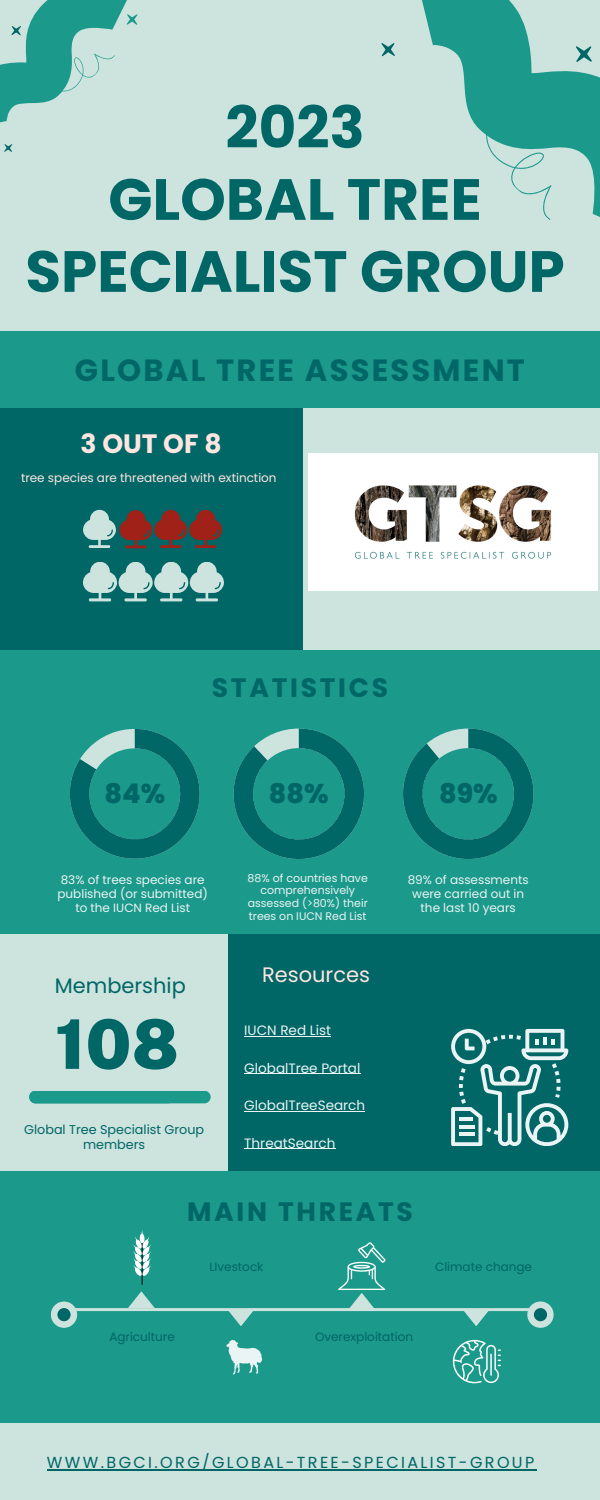
<style>
.page{position:relative;width:600px;height:1500px;background:#1b998b}
.page>*{position:absolute;margin:0;border:0;box-sizing:border-box;transform-origin:0 0}
.t1{font:900 68.5px "Public Sans";color:#066}
.t2{font:700 58.1px/72px "Poppins";color:#066;text-align:center}
.t3{font:700 30.6px "Poppins";letter-spacing:.075em;color:#066}
.t4{font:800 27px "Poppins";color:#066}
.t5{font:700 26.6px "Poppins";letter-spacing:.105em;color:#066}
.t6{font:700 26.6px "Poppins";letter-spacing:.105em;color:#fee6e0}
.t7{font:20.9px "Poppins";color:#066}
.t8{font:20.9px "Poppins";color:#fee6e0}
.t9{font:16px "Poppins";letter-spacing:.15em;color:#066}
.t10{font:13.6px "Poppins";color:#eaf4f4}
.t11{font:12.7px/15.1px "Poppins";color:#066;text-align:center}
.t12{font:12px/14.2px "Poppins";color:#eaf4f4;text-align:center}
.t13{font:12px "Poppins";color:#066}
.t14{font:12px "Poppins";color:#fee6e0}
.t15{font:11px/12.8px "Poppins";color:#eaf4f4;text-align:center}
</style>
<div class="page">
<div style="left:0;top:0;width:600px;height:331px;background:#cce3de"></div>
<svg style="left:0;top:0;width:138px;height:152px"></svg>
<div style="left:302px;top:408px;width:298px;height:242px;background:#cce3de"></div>
<div style="left:1px;top:408px;width:302px;height:242px;background:#066"></div>
<div style="left:0;top:935px;width:229px;height:236px;background:#cce3de"></div>
<div style="left:228px;top:935px;width:372px;height:236px;background:#066"></div>
<div style="left:0;top:1423px;width:600px;height:77px;background:#cce3de"></div>
<svg style="left:70px;top:729px;width:130px;height:130px"></svg>
<svg style="left:234px;top:729px;width:130px;height:130px"></svg>
<svg style="left:403px;top:729px;width:131px;height:130px"></svg>
<svg style="left:83px;top:562px;width:141px;height:39px"></svg>
<hr style="left:73px;top:1308px;width:461px;height:3px;background:#cce3de">
<div style="left:51px;top:1301px;width:26px;height:27px;background:#cce3de;border-radius:50%"></div>
<div style="left:57px;top:1308px;width:14px;height:13px;background:#066;border-radius:50%"></div>
<div style="left:527px;top:1301px;width:27px;height:27px;background:#cce3de;border-radius:50%"></div>
<div style="left:534px;top:1308px;width:13px;height:13px;background:#066;border-radius:50%"></div>
<svg style="left:128px;top:1291px;width:27px;height:17px"></svg>
<svg style="left:227px;top:1311px;width:27px;height:15px"></svg>
<svg style="left:463px;top:1311px;width:27px;height:15px"></svg>
<div style="left:29px;top:1091px;width:182px;height:12px;background:#1b998b;border-radius:6px"></div>
<svg style="left:381px;top:0;width:219px;height:220px"></svg>
<hr style="left:142px;top:1242px;width:1px;height:42px;background:#000">
<svg style="left:133px;top:1230px;width:18px;height:47px"></svg>
<svg style="left:226px;top:1340px;width:36px;height:34px"></svg>
<svg style="left:338px;top:1242px;width:47px;height:67px"></svg>
<svg style="left:453px;top:1340px;width:48px;height:43px"></svg>
<svg style="left:83px;top:510px;width:139px;height:38px"></svg>
<img style="left:308px;top:454px;width:290px;height:136px">
<svg style="left:451px;top:1029px;width:117px;height:117px"></svg>
<hr style="left:47px;top:1469px;width:490px;height:2px;background:#066">
<hr style="left:244px;top:1036px;width:87px;height:1px;background:#eaf4f4">
<hr style="left:244px;top:1073px;width:116px;height:1px;background:#eaf4f4">
<hr style="left:244px;top:1111px;width:121px;height:1px;background:#eaf4f4">
<hr style="left:244px;top:1148px;width:91px;height:1px;background:#eaf4f4">
<p class="t2" style="left:225px;top:92px;width:141px">2023</p>
<p class="t2" style="left:25px;top:164px;width:541px">GLOBAL TREE<br>SPECIALIST GROUP</p>
<p class="t3" style="left:75px;top:349px;width:452px">GLOBAL TREE ASSESSMENT</p>
<p class="t6" style="left:81px;top:425px;width:142px">3OUTOF8</p>
<p class="t14" style="left:21px;top:469px;width:257px">tree species are threatened with extinction</p>
<p class="t5" style="left:212px;top:669px;width:178px">STATISTICS</p>
<p class="t4" style="left:104px;top:775px;width:62px">84%</p>
<p class="t4" style="left:269px;top:775px;width:61px">88%</p>
<p class="t4" style="left:439px;top:775px;width:60px">89%</p>
<p class="t12" style="left:58px;top:873px;width:152px">83% of trees species are published (or submitted) to the IUCN Red List</p>
<p class="t7" style="left:55px;top:971px;width:133px">Membership</p>
<p class="t1" style="left:55px;top:1004px;width:126px">108</p>
<p class="t11" style="left:24px;top:1122px;width:181px">Global Tree Specialist Group members</p>
<p class="t15" style="left:248px;top:871px;width:122px">88% of countries have comprehensively assessed (&gt;80%) their trees on IUCN Red List</p>
<p class="t12" style="left:408px;top:873px;width:122px">89% of assessments were carried out in the last 10 years</p>
<p class="t8" style="left:262px;top:960px;width:109px">Resources</p>
<p class="t10" style="left:244px;top:1021px;width:88px">IUCN Red List</p>
<p class="t10" style="left:244px;top:1058px;width:118px">GlobalTree Portal</p>
<p class="t10" style="left:244px;top:1096px;width:122px">GlobalTreeSearch</p>
<p class="t10" style="left:244px;top:1133px;width:93px">ThreatSearch</p>
<p class="t5" style="left:187px;top:1194px;width:227px">MAIN THREATS</p>
<p class="t13" style="left:209px;top:1258px;width:56px">LIvestock</p>
<p class="t13" style="left:435px;top:1258px;width:98px">Climate change</p>
<p class="t13" style="left:109px;top:1328px;width:67px">Agriculture</p>
<p class="t13" style="left:315px;top:1328px;width:100px">Overexploitation</p>
<p class="t9" style="left:47px;top:1451px;width:489px">WWW.BGCI.ORG/GLOBAL-TREE-SPECIALIST-GROUP</p>
</div>
